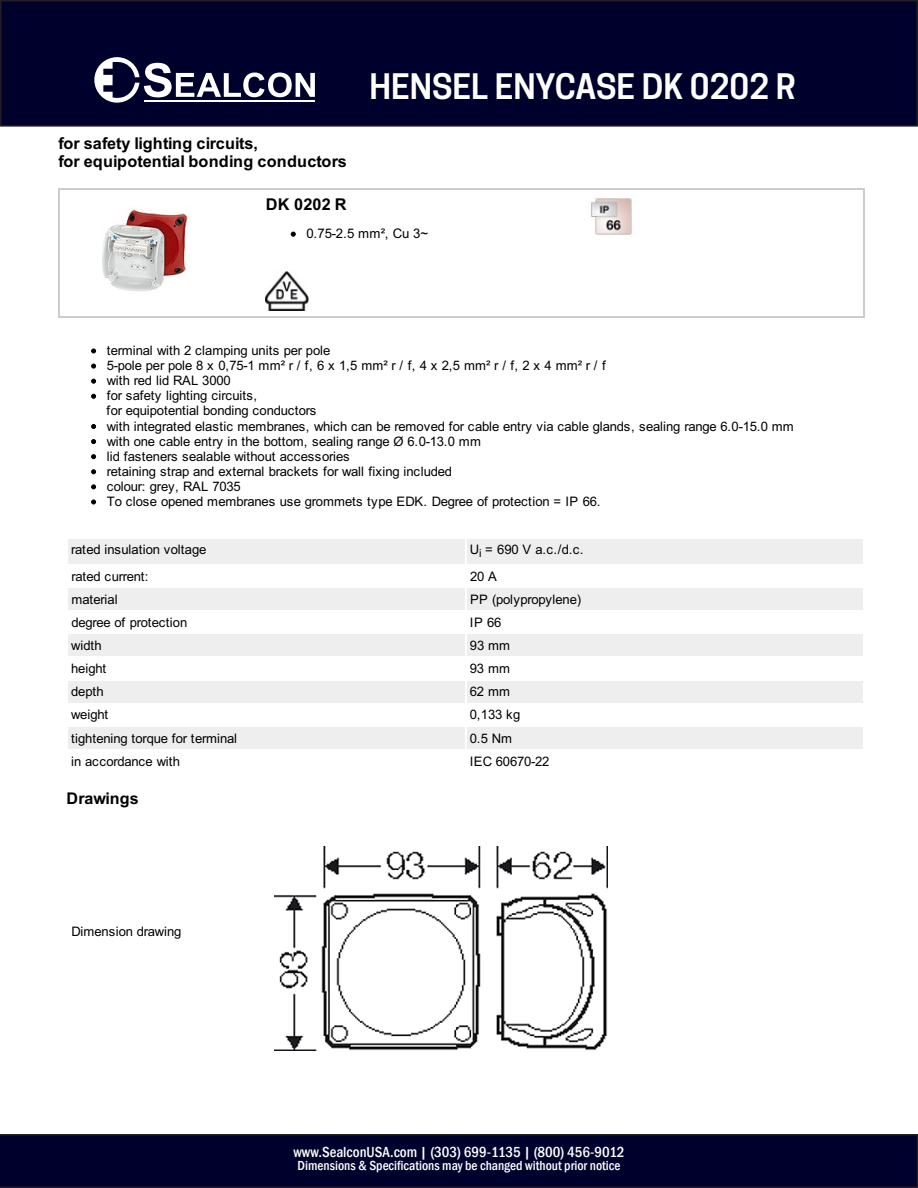
<style>
.page{position:relative;width:918px;height:1188px;background:#fff}
.page>*{position:absolute;margin:0;border:0;box-sizing:border-box;transform-origin:0 0}
.t1{font:italic 600 33px "Cooper Hewitt";color:#fff}
.t2{font:700 16.2px/18.3px "Arial";letter-spacing:.005em;color:#000}
.t3{font:700 16.05px "Arial";letter-spacing:.005em;color:#000}
.t4{font:500 condensed 15px "Franklin Gothic";color:#fff}
.t5{font:500 condensed 13.5px "Franklin Gothic";color:#fff}
.t6{font:13.2px "Arial";letter-spacing:-.005em;color:#000}
.t7{font:13.05px/15.1px "Arial";letter-spacing:-.02em;color:#000}
.s1{color:#00002c}
</style>
<div class="page">
<div style="left:68px;top:539px;width:397px;height:24px;background:#eee"></div>
<div style="left:467px;top:539px;width:396px;height:24px;background:#eee"></div>
<div style="left:68px;top:589px;width:397px;height:21px;background:#eee"></div>
<div style="left:467px;top:589px;width:396px;height:21px;background:#eee"></div>
<div style="left:68px;top:635px;width:397px;height:21px;background:#eee"></div>
<div style="left:467px;top:635px;width:396px;height:21px;background:#eee"></div>
<div style="left:68px;top:681px;width:397px;height:21px;background:#eee"></div>
<div style="left:467px;top:681px;width:396px;height:21px;background:#eee"></div>
<div style="left:68px;top:727px;width:397px;height:22px;background:#eee"></div>
<div style="left:467px;top:727px;width:396px;height:22px;background:#eee"></div>
<svg style="left:91px;top:348px;width:5px;height:5px"></svg>
<svg style="left:91px;top:364px;width:5px;height:5px"></svg>
<svg style="left:91px;top:379px;width:5px;height:5px"></svg>
<svg style="left:91px;top:394px;width:5px;height:5px"></svg>
<svg style="left:91px;top:424px;width:5px;height:5px"></svg>
<svg style="left:91px;top:439px;width:5px;height:5px"></svg>
<svg style="left:91px;top:454px;width:5px;height:5px"></svg>
<svg style="left:91px;top:469px;width:5px;height:5px"></svg>
<svg style="left:91px;top:484px;width:5px;height:5px"></svg>
<svg style="left:91px;top:499px;width:5px;height:6px"></svg>
<img style="left:275px;top:846px;width:332px;height:205px">
<hr style="left:58px;top:188px;width:807px;height:1px;background:#ccc">
<hr style="left:58px;top:317px;width:807px;height:1px;background:#ccc">
<hr style="left:58px;top:188px;width:1px;height:130px;background:#ccc">
<hr style="left:864px;top:188px;width:1px;height:130px;background:#ccc">
<img style="left:102px;top:209px;width:88px;height:83px">
<svg style="left:291px;top:232px;width:5px;height:5px"></svg>
<img style="left:266px;top:271px;width:43px;height:39px">
<img style="left:591px;top:198px;width:41px;height:37px">
<svg style="left:0;top:1134px;width:918px;height:54px;background:#01012b"></svg>
<div style="left:1px;top:1px;width:916px;height:125px;background:#00002c"></div>
<div style="left:0;top:0;width:918px;height:127px;border:2px solid #231f20"></div>
<svg style="left:94px;top:57px;width:221px;height:46px"></svg>
<p class="t1" style="left:370px;top:67px;width:428px">HENSEL ENYCASE DK 0202 R</p>
<p class="t2" style="left:58px;top:135px;width:290px">for safety lighting circuits,<br>for equipotential bonding conductors</p>
<p class="t2" style="left:266px;top:196px;width:82px">DK 0202 R</p>
<p class="t6" style="left:306px;top:228px;width:123px">0.75-2.5 mm², Cu 3~</p>
<p class="t7" style="left:107px;top:344px;width:689px">terminal with 2 clamping units per pole<br>5-pole per pole 8 x 0,75-1 mm² r / f, 6 x 1,5 mm² r / f, 4 x 2,5 mm² r / f, 2 x 4 mm² r / f<br>with red lid RAL 3000<br>for safety lighting circuits,<br>for equipotential bonding conductors<br>with integrated elastic membranes, which can be removed for cable entry via cable glands, sealing range 6.0-15.0 mm with one cable entry in the bottom, sealing range Ø 6.0-13.0 mm<br>lid fasteners sealable without accessories<br>retaining strap and external brackets for wall fixing included<br>colour: grey, RAL 7035<br>To close opened membranes use grommets type EDK. Degree of protection = IP 66.</p>
<p class="t7" style="left:71px;top:543px;width:137px">rated insulation voltage</p>
<p class="t7" style="left:470px;top:543px;width:115px">U<sub>i</sub> = 690 V a.c./d.c.</p>
<p class="t7" style="left:71px;top:569px;width:79px">rated current:</p>
<p class="t7" style="left:470px;top:569px;width:28px">20 A</p>
<p class="t7" style="left:71px;top:593px;width:48px">material</p>
<p class="t7" style="left:470px;top:593px;width:113px">PP (polypropylene)</p>
<p class="t7" style="left:71px;top:616px;width:117px">degree of protection</p>
<p class="t7" style="left:470px;top:616px;width:33px">IP 66</p>
<p class="t7" style="left:71px;top:639px;width:32px">width</p>
<p class="t7" style="left:470px;top:639px;width:42px">93 mm</p>
<p class="t7" style="left:71px;top:662px;width:36px">height</p>
<p class="t7" style="left:470px;top:662px;width:42px">93 mm</p>
<p class="t7" style="left:71px;top:685px;width:34px">depth</p>
<p class="t7" style="left:470px;top:685px;width:42px">62 mm</p>
<p class="t7" style="left:71px;top:708px;width:38px">weight</p>
<p class="t7" style="left:470px;top:708px;width:52px">0,133 kg</p>
<p class="t7" style="left:71px;top:732px;width:167px">tightening torque for terminal</p>
<p class="t7" style="left:470px;top:732px;width:44px">0.5 Nm</p>
<p class="t7" style="left:71px;top:755px;width:110px">in accordance with</p>
<p class="t7" style="left:470px;top:755px;width:81px">IEC 60670-22</p>
<p class="t3" style="left:66px;top:792px;width:74px">Drawings</p>
<p class="t7" style="left:71px;top:925px;width:111px">Dimension drawing</p>
<p class="t4" style="left:294px;top:1142px;width:333px">www.SealconUSA.com | <span class="s1">(303) 699-1135</span> | (800) 456-9012</p>
<p class="t5" style="left:298px;top:1157px;width:324px">Dimensions &amp; Specifications may be changed without prior notice</p>
</div>
